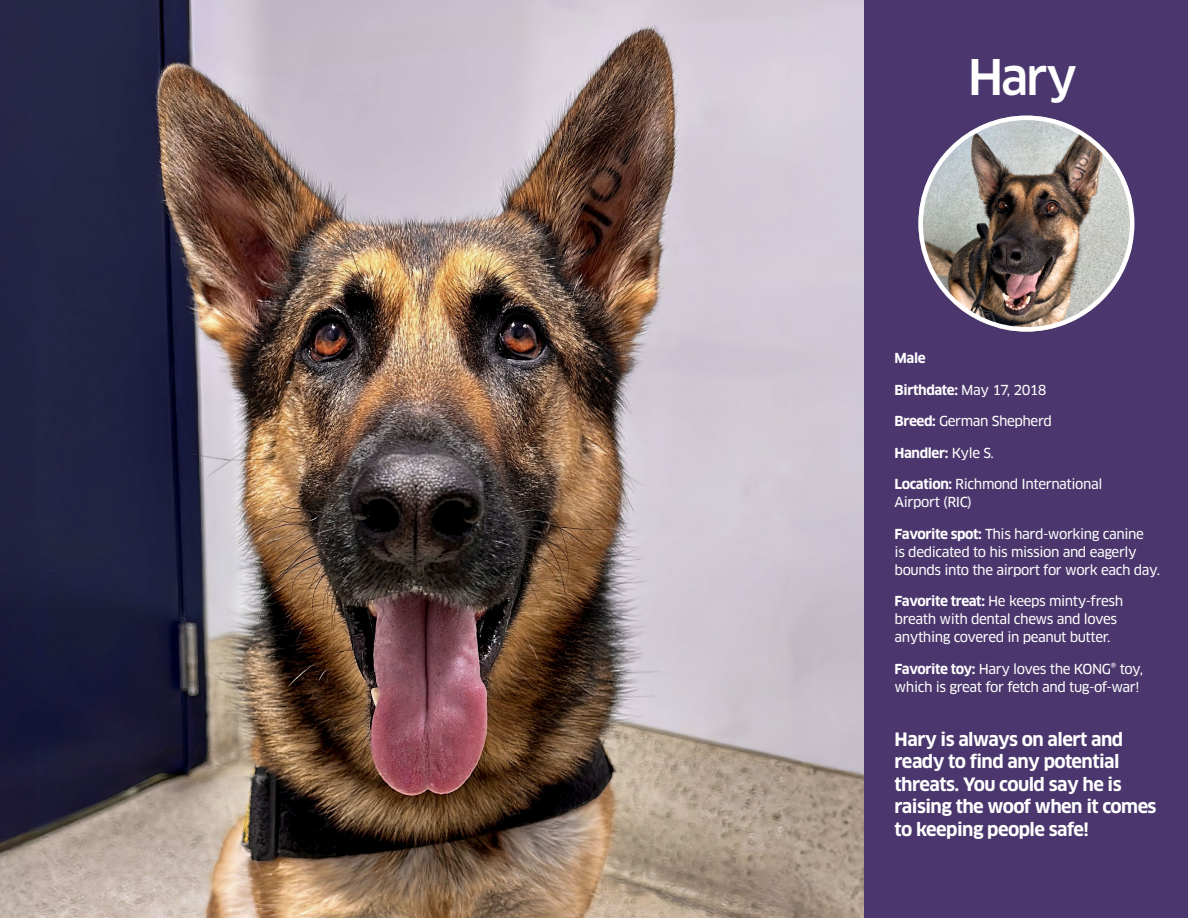
<style>
.page{position:relative;width:1188px;height:918px;background:#fff}
.page>*{position:absolute;margin:0;border:0;box-sizing:border-box;transform-origin:0 0}
.Dog_Name{font:500 48px "Clan OT";color:#fff}
.Dog_Bio_Statement{font:700 18px/22.5px "Clan OT";letter-spacing:-.03em;color:#fff}
.Dog_Bio{font:13.5px/18px "Clan OT News";letter-spacing:-.03em;color:#fff}
.Dog_Bio-2{font:700 13.5px "Clan OT";letter-spacing:-.03em;color:#fff}
.s1{font-family:"Clan OT News";font-weight:400}
.s2{font-family:"Clan OT";font-weight:700}
</style>
<div class="page">
<div style="left:864px;top:0;width:324px;height:918px;background:#4b376d"></div>
<img style="left:0;top:0;width:864px;height:918px">
<img style="left:921px;top:116px;width:211px;height:216px">
<h2 class="Dog_Name" style="left:968px;top:49px;width:111px">Hary</h2>
<p class="Dog_Bio-2" style="left:895px;top:350px;width:33px">Male</p>
<p class="Dog_Bio-2" style="left:895px;top:382px;width:154px">Birthdate: <span class="s1">May 17, 2018</span></p>
<p class="Dog_Bio" style="left:895px;top:412px;width:159px"><span class="s2">Breed:</span> German Shepherd</p>
<p class="Dog_Bio-2" style="left:895px;top:445px;width:101px">Handler: <span class="s1">Kyle S.</span></p>
<p class="Dog_Bio" style="left:895px;top:475px;width:209px"><span class="s2">Location:</span> Richmond International<br>Airport (RIC)</p>
<p class="Dog_Bio" style="left:895px;top:525px;width:267px"><span class="s2">Favorite spot:</span> This hard-working canine<br>is dedicated to his mission and eagerly bounds into the airport for work each day.</p>
<p class="Dog_Bio" style="left:895px;top:592px;width:230px"><span class="s2">Favorite treat:</span> He keeps minty-fresh breath with dental chews and loves anything covered in peanut butter.</p>
<p class="Dog_Bio" style="left:895px;top:660px;width:250px"><span class="s2">Favorite toy:</span> Hary loves the KONG® toy, which is great for fetch and tug-of-war!</p>
<p class="Dog_Bio_Statement" style="left:895px;top:728px;width:263px">Hary is always on alert and ready to find any potential threats. You could say he is raising the woof when it comes to keeping people safe!</p>
</div>
